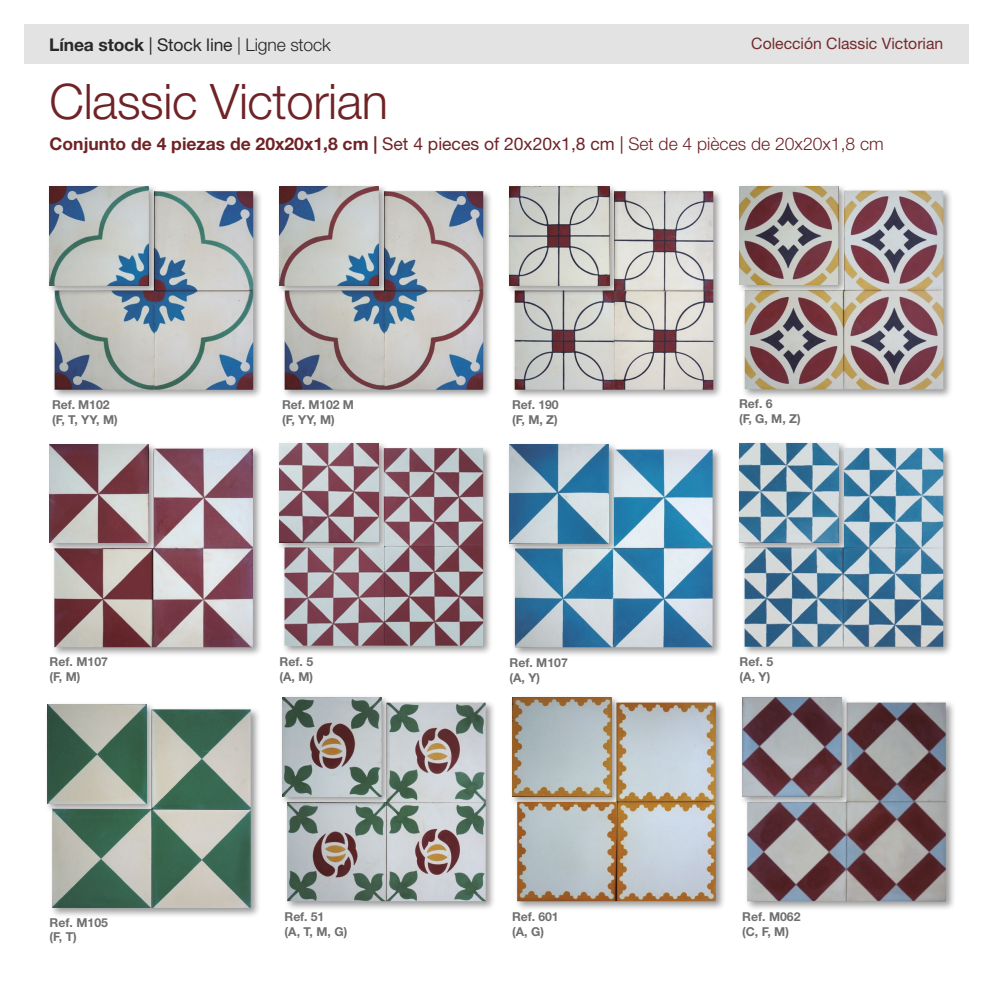
<style>
.page{position:relative;width:993px;height:993px;background:#fff}
.page>*{position:absolute;margin:0;border:0;box-sizing:border-box;transform-origin:0 0}
.t1{font:300 49px "Helvetica Neue LT Std";letter-spacing:-.01em;color:#6f2327}
.t2{font:700 17.5px "Helvetica Neue LT Std";color:#6f2327}
.t3{font:300 17.5px "Helvetica Neue LT Std";letter-spacing:-.01em;color:#282827}
.t4{font:15.75px "Helvetica Neue LT Std";color:#752b2d}
.t5{font:700 12.25px/14.7px "Helvetica Neue LT Std";color:#706f6f}
.s1{font-weight:700}
.s2{font-weight:400}
.s3{font-weight:300}
</style>
<div class="page">
<div style="left:24px;top:25px;width:944px;height:39px;background:#e3e3e3"></div>
<img style="left:512px;top:697px;width:99px;height:99px">
<div style="left:514px;top:699px;width:211px;height:211px;background:#000;opacity:.4"></div>
<img style="left:517px;top:702px;width:198px;height:198px">
<img style="left:742px;top:697px;width:99px;height:99px">
<div style="left:744px;top:699px;width:211px;height:211px;background:#000;opacity:.4"></div>
<img style="left:747px;top:702px;width:198px;height:198px">
<div style="left:284px;top:699px;width:211px;height:211px;background:#000;opacity:.4"></div>
<img style="left:287px;top:702px;width:198px;height:198px">
<div style="left:279px;top:694px;width:112px;height:112px;background:#000;opacity:.4"></div>
<img style="left:282px;top:697px;width:99px;height:99px">
<div style="left:512px;top:188px;width:211px;height:211px;background:#000;opacity:.4"></div>
<img style="left:514px;top:191px;width:199px;height:198px">
<div style="left:507px;top:183px;width:112px;height:112px;background:#000;opacity:.4"></div>
<img style="left:509px;top:186px;width:100px;height:99px">
<div style="left:52px;top:188px;width:211px;height:211px;background:#000;opacity:.4"></div>
<img style="left:55px;top:191px;width:198px;height:198px">
<div style="left:47px;top:183px;width:112px;height:112px;background:#000;opacity:.4"></div>
<img style="left:50px;top:186px;width:99px;height:99px">
<div style="left:282px;top:188px;width:211px;height:211px;background:#000;opacity:.4"></div>
<img style="left:284px;top:191px;width:199px;height:198px">
<div style="left:277px;top:183px;width:112px;height:112px;background:#000;opacity:.4"></div>
<img style="left:279px;top:186px;width:100px;height:99px">
<img style="left:739px;top:186px;width:98px;height:98px">
<div style="left:741px;top:188px;width:211px;height:211px;background:#000;opacity:.4"></div>
<img style="left:744px;top:190px;width:199px;height:199px">
<img style="left:509px;top:444px;width:99px;height:99px">
<div style="left:511px;top:446px;width:211px;height:211px;background:#000;opacity:.4"></div>
<img style="left:514px;top:449px;width:198px;height:198px">
<div style="left:47px;top:441px;width:111px;height:112px;background:#000;opacity:.4"></div>
<img style="left:50px;top:444px;width:98px;height:98px">
<div style="left:52px;top:445px;width:211px;height:211px;background:#000;opacity:.4"></div>
<img style="left:54px;top:448px;width:199px;height:199px">
<img style="left:739px;top:443px;width:99px;height:99px">
<div style="left:741px;top:445px;width:211px;height:212px;background:#000;opacity:.4"></div>
<img style="left:744px;top:448px;width:198px;height:198px">
<div style="left:277px;top:440px;width:112px;height:112px;background:#f7f7f7"></div>
<img style="left:279px;top:443px;width:100px;height:99px">
<div style="left:282px;top:445px;width:211px;height:210px;background:#000;opacity:.4"></div>
<img style="left:284px;top:448px;width:199px;height:197px">
<img style="left:47px;top:704px;width:99px;height:99px">
<div style="left:49px;top:706px;width:211px;height:211px;background:#000;opacity:.4"></div>
<img style="left:52px;top:709px;width:199px;height:198px">
<h2 class="t3" style="left:49px;top:34px;width:283px"><span class="s1">Línea stock</span> <span class="s2">| Stock line</span> | Ligne stock</h2>
<p class="t4" style="left:751px;top:34px;width:193px">Colección Classic Victorian</p>
<h1 class="t1" style="left:50px;top:71px;width:340px">Classic Victorian</h1>
<h2 class="t2" style="left:50px;top:133px;width:835px">Conjunto de 4 piezas de 20x20x1,8 cm | <span class="s2">Set 4 pieces of 20x20x1,8 cm |</span> <span class="s3">Set de 4 pièces de 20x20x1,8 cm</span></h2>
<p class="t5" style="left:52px;top:397px;width:67px">Ref. M102 (F, T, YY, M)</p>
<p class="t5" style="left:282px;top:397px;width:73px">Ref. M102 M (F, YY, M)</p>
<p class="t5" style="left:512px;top:397px;width:48px">Ref. 190 (F, M, Z)</p>
<p class="t5" style="left:738px;top:396px;width:63px">Ref. 6<br>(F, G, M, Z)</p>
<p class="t5" style="left:50px;top:653px;width:60px">Ref. M107 (F, M)</p>
<p class="t5" style="left:739px;top:653px;width:35px">Ref. 5 (A, Y)</p>
<p class="t5" style="left:279px;top:653px;width:35px">Ref. 5 (A, M)</p>
<p class="t5" style="left:509px;top:655px;width:60px">Ref. M107 (A, Y)</p>
<p class="t5" style="left:50px;top:914px;width:60px">Ref. M105 (F, T)</p>
<p class="t5" style="left:284px;top:908px;width:64px">Ref. 51<br>(A, T, M, G)</p>
<p class="t5" style="left:512px;top:908px;width:48px">Ref. 601 (A, G)</p>
<p class="t5" style="left:742px;top:908px;width:60px">Ref. M062 (C, F, M)</p>
</div>
